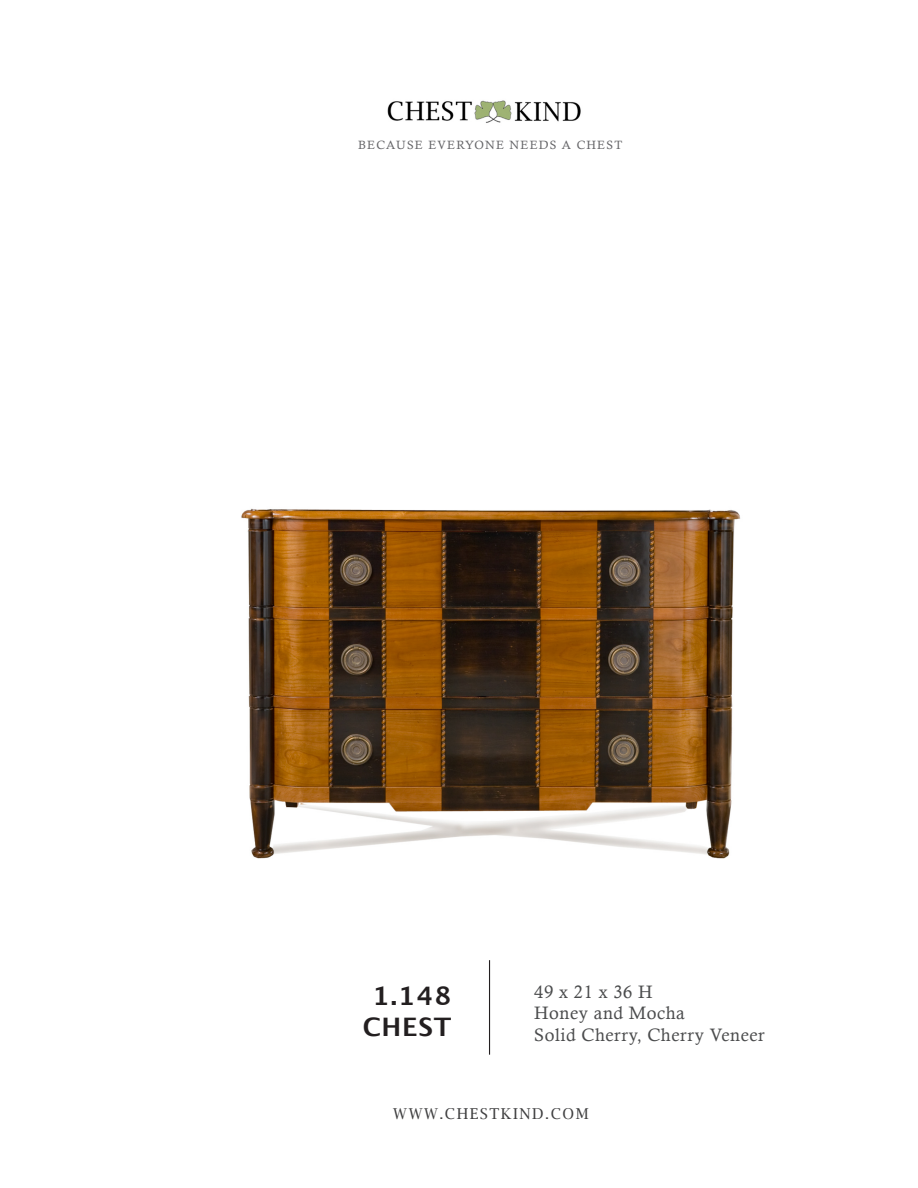
<style>
.page{position:relative;width:918px;height:1188px;background:#fff}
.page>*{position:absolute;margin:0;border:0;box-sizing:border-box;transform-origin:0 0}
.t1{font:700 25.5px "Lucida Grande";letter-spacing:.03em;color:#231f20}
.t2{font:18px "Calisto";letter-spacing:.03em;color:#4b4c4d}
.t3{font:15px "Lucida Bright";letter-spacing:.1em;color:#3e3e3f}
.t4{font:12px "Calisto";letter-spacing:.1em;color:#636366}
</style>
<div class="page">
<hr style="left:489px;top:960px;width:1px;height:95px;background:#231f20">
<img style="left:387px;top:100px;width:194px;height:23px">
<img style="left:241px;top:508px;width:500px;height:351px">
<p class="t4" style="left:358px;top:138px;width:265px">BECAUSE EVERYONE NEEDS A CHEST</p>
<p class="t1" style="left:373px;top:976px;width:80px">1.148</p>
<p class="t1" style="left:363px;top:1006px;width:90px">CHEST</p>
<p class="t2" style="left:534px;top:981px;width:120px">49 x 21 x 36 H</p>
<p class="t2" style="left:534px;top:1003px;width:152px">Honey and Mocha</p>
<p class="t2" style="left:534px;top:1025px;width:232px">Solid Cherry, Cherry Veneer</p>
<p class="t3" style="left:393px;top:1105px;width:197px">WWW.CHESTKIND.COM</p>
</div>
